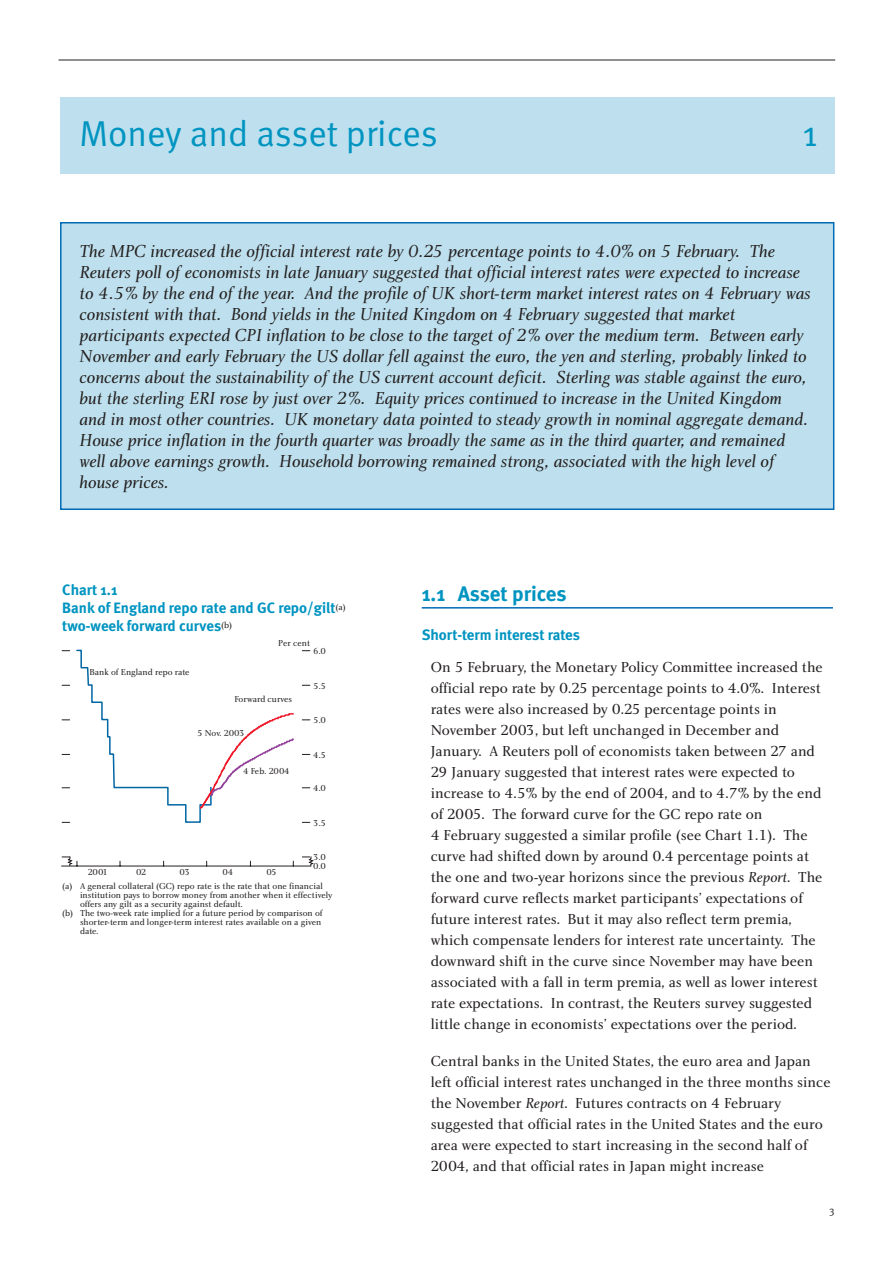
<style>
.page{position:relative;width:893px;height:1263px;background:#fff}
.page>*{position:absolute;margin:0;border:0;box-sizing:border-box;transform-origin:0 0}
.t1{font:36px "Meta Normal";color:#0094c1}
.t2{font:700 21px "Meta";color:#0094c1}
.t3{font:18px/21px "Charlotte Book Italic Plain";color:#231f1f}
.t4{font:15px/21px "Charlotte Book Plain";color:#231f1f}
.t5{font:700 15px/18px "Meta";color:#0094c1}
.t6{font:10.5px "Meta Normal";color:#231f1f}
.t7{font:9px "Charlotte Book Plain";color:#231f1f}
.s1{font-family:"Charlotte Book Italic Plain"}
</style>
<div class="page">
<hr style="left:58px;top:60px;width:777px;height:1px;background:#231f1f">
<div style="left:60px;top:97px;width:774px;height:76px;background:#bee0ee"></div>
<hr style="left:422px;top:607px;width:410px;height:2px;background:#006ab6">
<div style="left:61px;top:223px;width:772px;height:286px;background:#bee0ee"></div>
<div style="left:60px;top:222px;width:774px;height:288px;border:2px solid #006ab6"></div>
<hr style="left:62px;top:866px;width:249px;height:1px;background:#231f1f">
<svg style="left:62px;top:649px;width:232px;height:174px"></svg>
<svg style="left:302px;top:856px;width:12px;height:11px"></svg>
<svg style="left:62px;top:856px;width:16px;height:11px"></svg>
<h1 class="t1" style="left:80px;top:120px;width:360px">Money and asset prices</h1>
<h1 class="t1" style="left:802px;top:120px;width:17px">1</h1>
<p class="t3" style="left:80px;top:243px;width:732px">The MPC increased the official interest rate by 0.25 percentage points to 4.0% on 5 February. The Reuters poll of economists in late January suggested that official interest rates were expected to increase to 4.5% by the end of the year. And the profile of UK short-term market interest rates on 4 February was consistent with that. Bond yields in the United Kingdom on 4 February suggested that market participants expected CPI inflation to be close to the target of 2% over the medium term. Between early November and early February the US dollar fell against the euro, the yen and sterling, probably linked to concerns about the sustainability of the US current account deficit. Sterling was stable against the euro, but the sterling ERI rose by just over 2%. Equity prices continued to increase in the United Kingdom and in most other countries. UK monetary data pointed to steady growth in nominal aggregate demand.<br>House price inflation in the fourth quarter was broadly the same as in the third quarter, and remained well above earnings growth. Household borrowing remained strong, associated with the high level of house prices.</p>
<p class="t5" style="left:62px;top:583px;width:285px">Chart 1.1<br>Bank of England repo rate and GC repo/gilt<sup>(a) </sup>two-week forward curves<sup>(b)</sup></p>
<p class="t7" style="left:89px;top:668px;width:102px">Bank of England repo rate</p>
<p class="t7" style="left:278px;top:640px;width:34px">Per cent</p>
<p class="t7" style="left:313px;top:648px;width:14px">6.0</p>
<p class="t7" style="left:234px;top:696px;width:59px">Forward curves</p>
<p class="t7" style="left:197px;top:730px;width:49px">5 Nov. 2003</p>
<p class="t7" style="left:243px;top:768px;width:48px">4 Feb. 2004</p>
<p class="t7" style="left:313px;top:682px;width:14px">5.5</p>
<p class="t7" style="left:313px;top:717px;width:14px">5.0</p>
<p class="t7" style="left:313px;top:751px;width:14px">4.5</p>
<p class="t7" style="left:313px;top:785px;width:14px">4.0</p>
<p class="t7" style="left:313px;top:819px;width:14px">3.5</p>
<p class="t7" style="left:313px;top:854px;width:14px">3.0</p>
<p class="t7" style="left:88px;top:868px;width:22px">2001</p>
<p class="t7" style="left:136px;top:868px;width:12px">02</p>
<p class="t7" style="left:179px;top:868px;width:12px">03</p>
<p class="t7" style="left:222px;top:868px;width:12px">04</p>
<p class="t7" style="left:266px;top:868px;width:12px">05</p>
<p class="t7" style="left:313px;top:863px;width:14px">0.0</p>
<p class="t7" style="left:62px;top:883px;width:262px">(a) A general collateral (GC) repo rate is the rate that one financial</p>
<p class="t7" style="left:80px;top:892px;width:254px">institution pays to borrow money from another when it effectively</p>
<p class="t7" style="left:80px;top:901px;width:164px">offers any gilt as a security against default.</p>
<p class="t7" style="left:62px;top:910px;width:262px">(b) The two-week rate implied for a future period by comparison of</p>
<p class="t7" style="left:80px;top:919px;width:243px">shorter-term and longer-term interest rates available on a given</p>
<p class="t7" style="left:80px;top:928px;width:20px">date.</p>
<h2 class="t2" style="left:422px;top:586px;width:146px">1.1 Asset prices</h2>
<p class="t5" style="left:422px;top:628px;width:160px">Short-term interest rates</p>
<p class="t4" style="left:430px;top:658px;width:394px">On 5 February, the Monetary Policy Committee increased the official repo rate by 0.25 percentage points to 4.0%. Interest rates were also increased by 0.25 percentage points in November 2003, but left unchanged in December and January. A Reuters poll of economists taken between 27 and 29 January suggested that interest rates were expected to increase to 4.5% by the end of 2004, and to 4.7% by the end of 2005. The forward curve for the GC repo rate on<br>4 February suggested a similar profile (see Chart 1.1). The curve had shifted down by around 0.4 percentage points at the one and two-year horizons since the previous <span class="s1">Report</span>. The forward curve reflects market participants’ expectations of future interest rates. But it may also reflect term premia, which compensate lenders for interest rate uncertainty. The downward shift in the curve since November may have been associated with a fall in term premia, as well as lower interest rate expectations. In contrast, the Reuters survey suggested little change in economists’ expectations over the period.</p>
<p class="t4" style="left:430px;top:1052px;width:401px">Central banks in the United States, the euro area and Japan left official interest rates unchanged in the three months since the November <span class="s1">Report</span>. Futures contracts on 4 February suggested that official rates in the United States and the euro area were expected to start increasing in the second half of 2004, and that official rates in Japan might increase</p>
<p class="t6" style="left:829px;top:1207px;width:7px">3</p>
</div>
